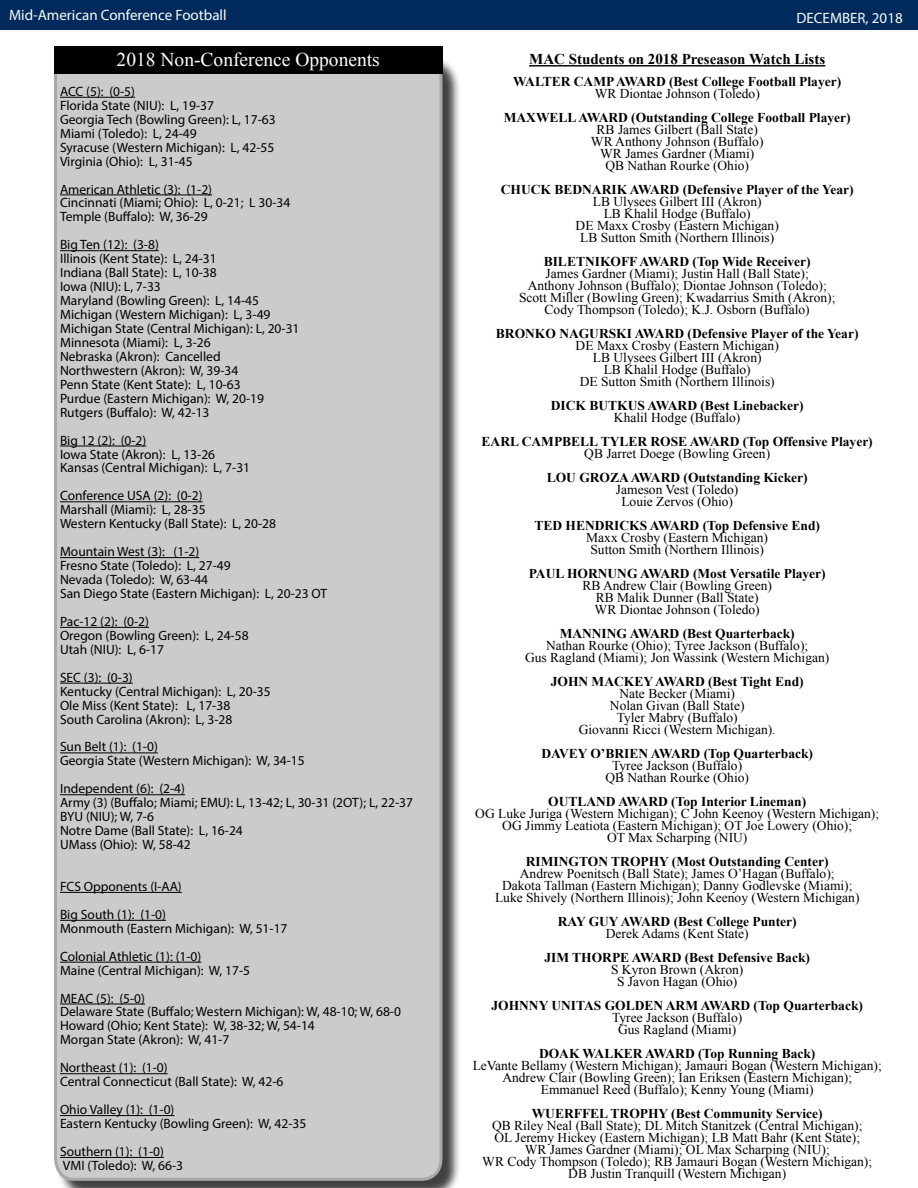
<style>
.page{position:relative;width:918px;height:1188px;background:#fff}
.page>*{position:absolute;margin:0;border:0;box-sizing:border-box;transform-origin:0 0}
.t1{font:19.5px "Times New Roman";color:#fff}
.t2{font:15px "Myriad Pro";color:#f9fcf7}
.t3{font:700 15px "Times New Roman";color:#000}
.t4{font:13.5px/12px "Times New Roman";color:#000;text-align:center}
.t5{font:13.5px/14px "Myriad Pro";color:#000}
.t6{font:700 13.5px "Times New Roman";color:#000}
</style>
<div class="page">
<div style="left:0;top:0;width:918px;height:30px;background:#002a5c"></div>
<div style="left:56px;top:56px;width:405px;height:1132px;background:#000;opacity:.75"></div>
<div style="left:54px;top:52px;width:390px;height:1130px;background:#cbcbcb"></div>
<div style="left:54px;top:46px;width:388px;height:28px;background:#000"></div>
<hr style="left:529px;top:65px;width:296px;height:2px;background:#000">
<p class="t2" style="left:9px;top:6px;width:219px">Mid-American Conference Football</p>
<p class="t2" style="left:797px;top:8px;width:108px">DECEMBER, 2018</p>
<h1 class="t1" style="left:117px;top:47px;width:265px">2018 Non-Conference Opponents</h1>
<p class="t3" style="left:529px;top:49px;width:298px">MAC Students on 2018 Preseason Watch Lists</p>
<p class="t6" style="left:513px;top:72px;width:329px">WALTER CAMP AWARD (Best College Football Player)</p>
<p class="t4" style="left:595px;top:87px;width:167px">WR Diontae Johnson (Toledo)</p>
<p class="t6" style="left:504px;top:108px;width:348px">MAXWELL AWARD (Outstanding College Football Player)</p>
<p class="t4" style="left:591px;top:123px;width:174px">RB James Gilbert (Ball State)<br>WR Anthony Johnson (Buffalo)<br>WR James Gardner (Miami)<br>QB Nathan Rourke (Ohio)</p>
<p class="t6" style="left:501px;top:180px;width:354px">CHUCK BEDNARIK AWARD (Defensive Player of the Year)</p>
<p class="t4" style="left:576px;top:195px;width:205px">LB Ulysees Gilbert III (Akron)<br>LB Khalil Hodge (Buffalo)<br>DE Maxx Crosby (Eastern Michigan)<br>LB Sutton Smith (Northern Illinois)</p>
<p class="t6" style="left:544px;top:252px;width:269px">BILETNIKOFF AWARD (Top Wide Receiver)</p>
<p class="t4" style="left:519px;top:267px;width:318px">James Gardner (Miami); Justin Hall (Ball State);<br>Anthony Johnson (Buffalo); Diontae Johnson (Toledo); Scott Miller (Bowling Green); Kwadarrius Smith (Akron); Cody Thompson (Toledo); K.J. Osborn (Buffalo)</p>
<p class="t6" style="left:496px;top:324px;width:364px">BRONKO NAGURSKI AWARD (Defensive Player of the Year)</p>
<p class="t4" style="left:576px;top:339px;width:205px">DE Maxx Crosby (Eastern Michigan)<br>LB Ulysees Gilbert III (Akron)<br>LB Khalil Hodge (Buffalo)<br>DE Sutton Smith (Northern Illinois)</p>
<p class="t6" style="left:551px;top:396px;width:254px">DICK BUTKUS AWARD (Best Linebacker)</p>
<p class="t4" style="left:614px;top:411px;width:128px">Khalil Hodge (Buffalo)</p>
<p class="t6" style="left:482px;top:432px;width:393px">EARL CAMPBELL TYLER ROSE AWARD (Top Offensive Player)</p>
<p class="t4" style="left:584px;top:447px;width:187px">QB Jarret Doege (Bowling Green)</p>
<p class="t6" style="left:547px;top:468px;width:263px">LOU GROZA AWARD (Outstanding Kicker)</p>
<p class="t4" style="left:616px;top:483px;width:124px">Jameson Vest (Toledo)<br>Louie Zervos (Ohio)</p>
<p class="t6" style="left:534px;top:516px;width:287px">TED HENDRICKS AWARD (Top Defensive End)</p>
<p class="t4" style="left:586px;top:531px;width:183px">Maxx Crosby (Eastern Michigan)<br>Sutton Smith (Northern Illinois)</p>
<p class="t6" style="left:529px;top:564px;width:299px">PAUL HORNUNG AWARD (Most Versatile Player)</p>
<p class="t4" style="left:582px;top:579px;width:191px">RB Andrew Clair (Bowling Green)<br>RB Malik Dunner (Ball State)<br>WR Diontae Johnson (Toledo)</p>
<p class="t6" style="left:560px;top:624px;width:237px">MANNING AWARD (Best Quarterback)</p>
<p class="t4" style="left:525px;top:639px;width:306px">Nathan Rourke (Ohio); Tyree Jackson (Buffalo);<br>Gus Ragland (Miami); Jon Wassink (Western Michigan)</p>
<p class="t6" style="left:551px;top:672px;width:254px">JOHN MACKEY AWARD (Best Tight End)</p>
<p class="t4" style="left:579px;top:687px;width:198px">Nate Becker (Miami)<br>Nolan Givan (Ball State)<br>Tyler Mabry (Buffalo)<br>Giovanni Ricci (Western Michigan).</p>
<p class="t6" style="left:541px;top:744px;width:273px">DAVEY O’BRIEN AWARD (Top Quarterback)</p>
<p class="t4" style="left:605px;top:759px;width:145px">Tyree Jackson (Buffalo)<br>QB Nathan Rourke (Ohio)</p>
<p class="t6" style="left:548px;top:792px;width:260px">OUTLAND AWARD (Top Interior Lineman)</p>
<p class="t4" style="left:475px;top:807px;width:405px">OG Luke Juriga (Western Michigan); C John Keenoy (Western Michigan);<br>OG Jimmy Leatiota (Eastern Michigan); OT Joe Lowery (Ohio);<br>OT Max Scharping (NIU)</p>
<p class="t6" style="left:526px;top:852px;width:304px">RIMINGTON TROPHY (Most Outstanding Center)</p>
<p class="t4" style="left:495px;top:867px;width:366px">Andrew Poenitsch (Ball State); James O’Hagan (Buffalo);<br>Dakota Tallman (Eastern Michigan); Danny Godlevske (Miami);<br>Luke Shively (Northern Illinois); John Keenoy (Western Michigan)</p>
<p class="t6" style="left:558px;top:912px;width:240px">RAY GUY AWARD (Best College Punter)</p>
<p class="t4" style="left:606px;top:927px;width:144px">Derek Adams (Kent State)</p>
<p class="t6" style="left:544px;top:948px;width:267px">JIM THORPE AWARD (Best Defensive Back)</p>
<p class="t4" style="left:611px;top:963px;width:134px">S Kyron Brown (Akron)<br>S Javon Hagan (Ohio)</p>
<p class="t6" style="left:491px;top:996px;width:373px">JOHNNY UNITAS GOLDEN ARM AWARD (Top Quarterback)</p>
<p class="t4" style="left:612px;top:1011px;width:132px">Tyree Jackson (Buffalo)<br>Gus Ragland (Miami)</p>
<p class="t6" style="left:539px;top:1044px;width:278px">DOAK WALKER AWARD (Top Running Back)</p>
<p class="t4" style="left:473px;top:1059px;width:411px">LeVante Bellamy (Western Michigan); Jamauri Bogan (Western Michigan);<br>Andrew Clair (Bowling Green); Ian Eriksen (Eastern Michigan);<br>Emmanuel Reed (Buffalo); Kenny Young (Miami)</p>
<p class="t6" style="left:532px;top:1104px;width:292px">WUERFFEL TROPHY (Best Community Service)</p>
<p class="t4" style="left:482px;top:1119px;width:391px">QB Riley Neal (Ball State); DL Mitch Stanitzek (Central Michigan); OL Jeremy Hickey (Eastern Michigan); LB Matt Bahr (Kent State); WR James Gardner (Miami); OL Max Scharping (NIU);<br>WR Cody Thompson (Toledo); RB Jamauri Bogan (Western Michigan); DB Justin Tranquill (Western Michigan)</p>
<p class="t5" style="left:60px;top:84px;width:217px">ACC (5): (0-5)<br>Florida State (NIU): L, 19-37<br>Georgia Tech (Bowling Green): L, 17-63<br>Miami (Toledo): L, 24-49<br>Syracuse (Western Michigan): L, 42-55<br>Virginia (Ohio): L, 31-45</p>
<p class="t5" style="left:60px;top:182px;width:232px">American Athletic (3): (1-2)<br>Cincinnati (Miami; Ohio): L, 0-21; L 30-34<br>Temple (Buffalo): W, 36-29</p>
<p class="t5" style="left:60px;top:238px;width:241px">Big Ten (12): (3-8)<br>Illinois (Kent State): L, 24-31<br>Indiana (Ball State): L, 10-38<br>Iowa (NIU): L, 7-33<br>Maryland (Bowling Green): L, 14-45<br>Michigan (Western Michigan): L, 3-49<br>Michigan State (Central Michigan): L, 20-31<br>Minnesota (Miami): L, 3-26<br>Nebraska (Akron): Cancelled<br>Northwestern (Akron): W, 39-34<br>Penn State (Kent State): L, 10-63<br>Purdue (Eastern Michigan): W, 20-19<br>Rutgers (Buffalo): W, 42-13</p>
<p class="t5" style="left:60px;top:433px;width:192px">Big 12 (2): (0-2)<br>Iowa State (Akron): L, 13-26<br>Kansas (Central Michigan): L, 7-31</p>
<p class="t5" style="left:60px;top:489px;width:218px">Conference USA (2): (0-2)<br>Marshall (Miami): L, 28-35<br>Western Kentucky (Ball State): L, 20-28</p>
<p class="t5" style="left:60px;top:544px;width:269px">Mountain West (3): (1-2)<br>Fresno State (Toledo): L, 27-49<br>Nevada (Toledo): W, 63-44<br>San Diego State (Eastern Michigan): L, 20-23 OT</p>
<p class="t5" style="left:60px;top:614px;width:190px">Pac-12 (2): (0-2)<br>Oregon (Bowling Green): L, 24-58<br>Utah (NIU): L, 6-17</p>
<p class="t5" style="left:60px;top:670px;width:212px">SEC (3): (0-3)<br>Kentucky (Central Michigan): L, 20-35<br>Ole Miss (Kent State): L, 17-38<br>South Carolina (Akron): L, 3-28</p>
<p class="t5" style="left:60px;top:740px;width:246px">Sun Belt (1): (1-0)<br>Georgia State (Western Michigan): W, 34-15</p>
<p class="t5" style="left:60px;top:782px;width:355px">Independent (6): (2-4)<br>Army (3) (Buffalo; Miami; EMU): L, 13-42; L, 30-31 (2OT); L, 22-37<br>BYU (NIU); W, 7-6<br>Notre Dame (Ball State): L, 16-24<br>UMass (Ohio): W, 58-42</p>
<p class="t5" style="left:60px;top:872px;width:123px;line-height:27.9px">FCS Opponents (I-AA)<br>Big South (1): (1-0)</p>
<p class="t5" style="left:60px;top:914px;width:229px;line-height:27.9px">Monmouth (Eastern Michigan): W, 51-17<br>Colonial Athletic (1): (1-0)</p>
<p class="t5" style="left:60px;top:956px;width:192px;line-height:27.9px">Maine (Central Michigan): W, 17-5<br>MEAC (5): (5-0)</p>
<p class="t5" style="left:60px;top:1005px;width:343px">Delaware State (Buffalo; Western Michigan): W, 48-10; W, 68-0<br>Howard (Ohio; Kent State): W, 38-32; W, 54-14<br>Morgan State (Akron): W, 41-7</p>
<p class="t5" style="left:60px;top:1061px;width:225px">Northeast (1): (1-0)<br>Central Connecticut (Ball State): W, 42-6</p>
<p class="t5" style="left:60px;top:1102px;width:248px">Ohio Valley (1): (1-0)<br>Eastern Kentucky (Bowling Green): W, 42-35</p>
<p class="t5" style="left:60px;top:1144px;width:125px">Southern (1): (1-0)<br>VMI (Toledo): W, 66-3</p>
</div>
